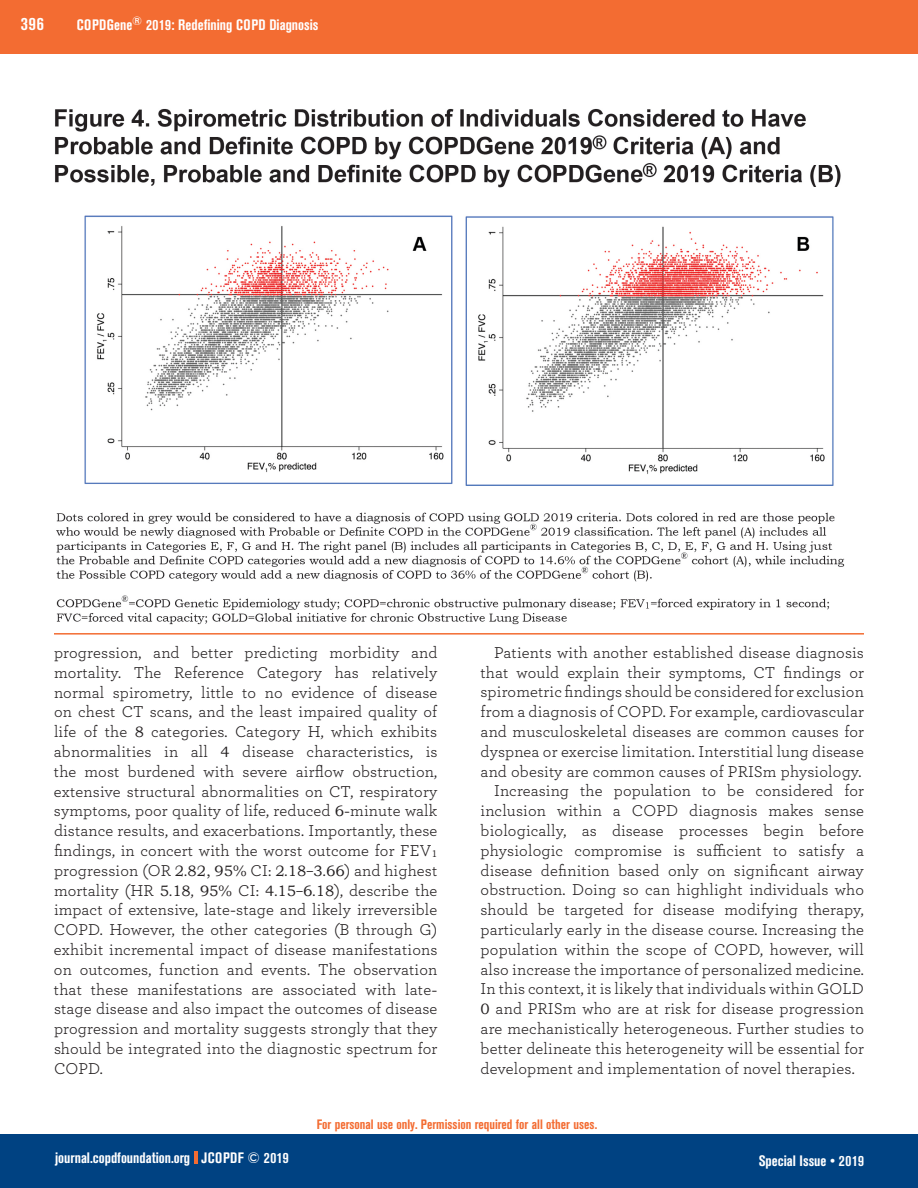
<style>
.page{position:relative;width:918px;height:1188px;background:#fff}
.page>*{position:absolute;margin:0;border:0;box-sizing:border-box;transform-origin:0 0}
.t1{font:700 condensed 18px "Akzidenz Grotesk BE";color:#fff}
.t2{font:16.5px/19.8px "Breathe";letter-spacing:.01em;color:#231f20;text-align:justify}
.t3{font:700 condensed 15px "Akzidenz Grotesk BE";color:#fff}
.t4{font:700 condensed 13.5px "Akzidenz Grotesk BE";color:#f36c32}
.s1{font-family:"Bookman Old Style";font-size:15px}
.s2{font-family:"Bookman Old Style";font-size:9.6px}
</style>
<div class="page">
<div style="left:0;top:1134px;width:918px;height:54px;background:#004282"></div>
<div style="left:0;top:0;width:918px;height:54px;background:#f36c32"></div>
<svg style="left:194px;top:1152px;width:3px;height:12px"></svg>
<img style="left:55px;top:109px;width:790px;height:516px">
<hr style="left:54px;top:633px;width:810px;height:2px;background:#f36c32">
<p class="t1" style="left:21px;top:13px;width:25px">396</p>
<p class="t3" style="left:77px;top:16px;width:243px">COPDGene<sup>®</sup> 2019: Redefining COPD Diagnosis</p>
<p class="t2" style="left:54px;top:642px;width:385px">progression, and better predicting morbidity and mortality. The Reference Category has relatively normal spirometry, little to no evidence of disease on chest CT scans, and the least impaired quality of life of the <span class="s1">8</span> categories. Category H, which exhibits abnormalities in all <span class="s1">4</span> disease characteristics, is the most burdened with severe airflow obstruction, extensive structural abnormalities on CT, respiratory symptoms, poor quality of life, reduced <span class="s1">6-</span>minute walk distance results, and exacerbations. Importantly, these findings, in concert with the worst outcome for FEV<span class="s2">1 </span>progression (OR <span class="s1">2</span>.<span class="s1">82, 95%</span> CI: <span class="s1">2</span>.<span class="s1">18</span>–<span class="s1">3</span>.<span class="s1">66</span>) and highest mortality (HR <span class="s1">5</span>.<span class="s1">18</span>, <span class="s1">95%</span> CI: <span class="s1">4</span>.<span class="s1">15</span>–<span class="s1">6</span>.<span class="s1">18</span>), describe the impact of extensive, late<span class="s1">-</span>stage and likely irreversible COPD. However, the other categories (B through G) exhibit incremental impact of disease manifestations on outcomes, function and events. The observation that these manifestations are associated with late&shy;stage disease and also impact the outcomes of disease progression and mortality suggests strongly that they should be integrated into the diagnostic spectrum for COPD.</p>
<p class="t2" style="left:494px;top:642px;width:371px">Patients with another established disease diagnosis</p>
<p class="t2" style="left:481px;top:661px;width:385px">that would explain their symptoms, CT findings or</p>
<p class="t2" style="left:481px;top:681px;width:385px">spirometric findings should be considered for exclusion</p>
<p class="t2" style="left:481px;top:701px;width:385px">from a diagnosis of COPD. For example, cardiovascular</p>
<p class="t2" style="left:481px;top:721px;width:385px">and musculoskeletal diseases are common causes for</p>
<p class="t2" style="left:481px;top:741px;width:385px">dyspnea or exercise limitation. Interstitial lung disease</p>
<p class="t2" style="left:481px;top:760px;width:383px">and obesity are common causes of PRISm physiology.</p>
<p class="t2" style="left:494px;top:780px;width:371px">Increasing the population to be considered for</p>
<p class="t2" style="left:481px;top:800px;width:385px">inclusion within a COPD diagnosis makes sense</p>
<p class="t2" style="left:481px;top:820px;width:385px">biologically, as disease processes begin before</p>
<p class="t2" style="left:481px;top:840px;width:385px">physiologic compromise is sufficient to satisfy a</p>
<p class="t2" style="left:481px;top:859px;width:385px">disease definition based only on significant airway</p>
<p class="t2" style="left:481px;top:879px;width:385px">obstruction. Doing so can highlight individuals who</p>
<p class="t2" style="left:481px;top:899px;width:385px">should be targeted for disease modifying therapy,</p>
<p class="t2" style="left:481px;top:919px;width:385px">particularly early in the disease course. Increasing the</p>
<p class="t2" style="left:481px;top:939px;width:385px">population within the scope of COPD, however, will</p>
<p class="t2" style="left:481px;top:958px;width:385px">also increase the importance of personalized medicine.</p>
<p class="t2" style="left:481px;top:978px;width:385px">In this context, it is likely that individuals within GOLD</p>
<p class="t2" style="left:481px;top:998px;width:385px"><span class="s1">0</span> and PRISm who are at risk for disease progression</p>
<p class="t2" style="left:481px;top:1018px;width:385px">are mechanistically heterogeneous. Further studies to</p>
<p class="t2" style="left:481px;top:1038px;width:385px">better delineate this heterogeneity will be essential for</p>
<p class="t2" style="left:481px;top:1057px;width:376px">development and implementation of novel therapies.</p>
<p class="t4" style="left:317px;top:1117px;width:282px">For personal use only. Permission required for all other uses.</p>
<p class="t3" style="left:55px;top:1149px;width:235px">journal.copdfoundation.org JCOPDF © 2019</p>
<p class="t3" style="left:759px;top:1152px;width:107px">Special Issue • 2019</p>
</div>
